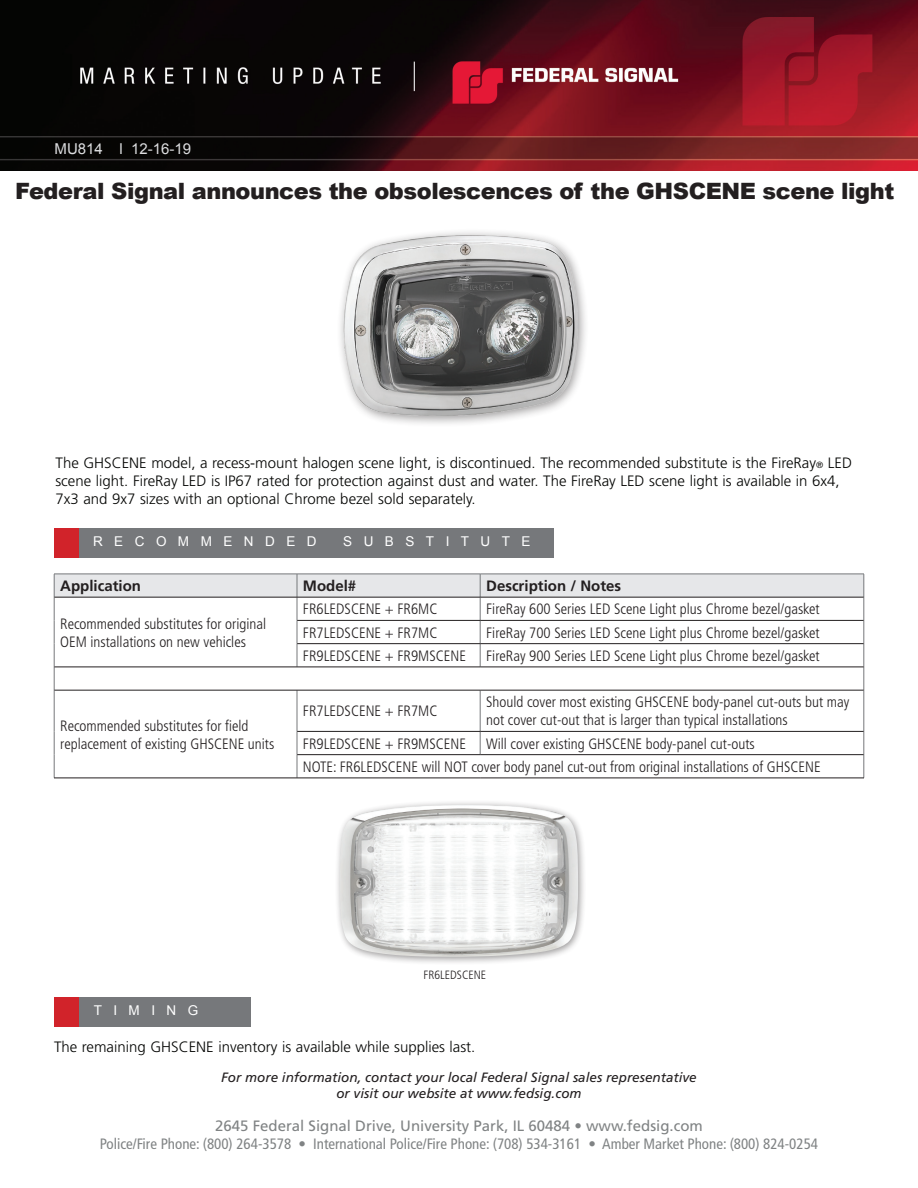
<style>
.page{position:relative;width:918px;height:1188px;background:#fff}
.page>*{position:absolute;margin:0;border:0;box-sizing:border-box;transform-origin:0 0}
.t1{font:900 22.5px "Arial";letter-spacing:-.02em;color:#231f20}
.t2{font:300 condensed 15px/18px "Frutiger LT Std";color:#231f20}
.t3{font:300 15px/18px "Frutiger LT Std";color:#040503}
.t4{font:condensed 15px "Frutiger LT Std";color:#808384}
.t5{font:15px "Frutiger LT Std";color:#808384}
.t6{font:700 15px "Frutiger LT Std";color:#231f20}
.t7{font:15px "Arial";color:#dcdddf}
.t8{font:italic 13.5px/16.2px "Frutiger LT Std";color:#231f20;text-align:center}
.t9{font:13.5px "Arial";letter-spacing:.85em;color:#fff}
.t10{font:300 condensed 12px "Frutiger LT Std";color:#231f20}
.s1{font-size:9px}
</style>
<div class="page">
<img style="left:0;top:0;width:918px;height:171px">
<svg style="left:54px;top:574px;width:811px;height:116px"></svg>
<hr style="left:54px;top:690px;width:1px;height:41px;background:#76787b">
<hr style="left:297px;top:690px;width:1px;height:41px;background:#76787b">
<hr style="left:480px;top:690px;width:1px;height:41px;background:#76787b">
<hr style="left:864px;top:690px;width:1px;height:41px;background:#76787b">
<svg style="left:480px;top:732px;width:1px;height:22px"></svg>
<svg style="left:54px;top:731px;width:1px;height:47px"></svg>
<svg style="left:297px;top:732px;width:1px;height:46px"></svg>
<svg style="left:864px;top:731px;width:1px;height:47px"></svg>
<hr style="left:54px;top:597px;width:243px;height:1px;background:#231f20">
<hr style="left:297px;top:597px;width:183px;height:1px;background:#231f20">
<hr style="left:480px;top:597px;width:384px;height:1px;background:#231f20">
<hr style="left:297px;top:620px;width:183px;height:1px;background:#231f20">
<hr style="left:480px;top:620px;width:384px;height:1px;background:#231f20">
<hr style="left:297px;top:643px;width:183px;height:1px;background:#231f20">
<hr style="left:480px;top:643px;width:384px;height:1px;background:#231f20">
<hr style="left:54px;top:667px;width:243px;height:1px;background:#231f20">
<hr style="left:297px;top:667px;width:183px;height:1px;background:#231f20">
<hr style="left:480px;top:667px;width:384px;height:1px;background:#231f20">
<hr style="left:54px;top:690px;width:243px;height:1px;background:#231f20">
<hr style="left:297px;top:690px;width:183px;height:1px;background:#231f20">
<hr style="left:480px;top:690px;width:384px;height:1px;background:#231f20">
<hr style="left:297px;top:731px;width:183px;height:1px;background:#231f20">
<hr style="left:480px;top:731px;width:384px;height:1px;background:#231f20">
<hr style="left:297px;top:754px;width:183px;height:1px;background:#231f20">
<hr style="left:480px;top:754px;width:384px;height:1px;background:#231f20">
<hr style="left:54px;top:778px;width:243px;height:1px;background:#231f20">
<hr style="left:297px;top:778px;width:183px;height:1px;background:#231f20">
<hr style="left:480px;top:778px;width:384px;height:1px;background:#231f20">
<div style="left:55px;top:997px;width:25px;height:29px;background:#d1232a"></div>
<div style="left:80px;top:997px;width:171px;height:29px;background:#76787b"></div>
<img style="left:340px;top:232px;width:246px;height:192px">
<div style="left:334px;top:800px;width:253px;height:166px;background:#231f20;opacity:.45"></div>
<img style="left:340px;top:805px;width:238px;height:152px">
<div style="left:54px;top:528px;width:26px;height:30px;background:#d1232a"></div>
<div style="left:79px;top:528px;width:475px;height:30px;background:#76787b"></div>
<p class="t7" style="left:55px;top:139px;width:138px">MU814 l 12-16-19</p>
<h1 class="t1" style="left:15px;top:175px;width:881px">Federal Signal announces the obsolescences of the GHSCENE scene light</h1>
<p class="t3" style="left:55px;top:454px;width:798px">The GHSCENE model, a recess-mount halogen scene light, is discontinued. The recommended substitute is the FireRay<span class="s1">®</span> LED scene light. FireRay LED is IP67 rated for protection against dust and water. The FireRay LED scene light is available in 6x4,<br>7x3 and 9x7 sizes with an optional Chrome bezel sold separately.</p>
<p class="t9" style="left:93px;top:532px;width:225px">RECOMMENDED</p>
<p class="t9" style="left:343px;top:532px;width:189px">SUBSTITUTE</p>
<p class="t6" style="left:60px;top:577px;width:82px">Application</p>
<p class="t6" style="left:303px;top:577px;width:55px">Model#</p>
<p class="t6" style="left:486px;top:577px;width:136px">Description / Notes</p>
<p class="t2" style="left:60px;top:615px;width:207px">Recommended substitutes for original<br>OEM installations on new vehicles</p>
<p class="t2" style="left:303px;top:600px;width:136px">FR6LEDSCENE + FR6MC</p>
<p class="t2" style="left:486px;top:600px;width:335px">FireRay 600 Series LED Scene Light plus Chrome bezel/gasket</p>
<p class="t2" style="left:303px;top:624px;width:136px">FR7LEDSCENE + FR7MC</p>
<p class="t2" style="left:486px;top:624px;width:335px">FireRay 700 Series LED Scene Light plus Chrome bezel/gasket</p>
<p class="t2" style="left:303px;top:647px;width:165px">FR9LEDSCENE + FR9MSCENE</p>
<p class="t2" style="left:486px;top:647px;width:335px">FireRay 900 Series LED Scene Light plus Chrome bezel/gasket</p>
<p class="t2" style="left:60px;top:717px;width:216px">Recommended substitutes for field replacement of existing GHSCENE units</p>
<p class="t2" style="left:303px;top:702px;width:136px">FR7LEDSCENE + FR7MC</p>
<p class="t2" style="left:486px;top:693px;width:365px">Should cover most existing GHSCENE body-panel cut-outs but may not cover cut-out that is larger than typical installations</p>
<p class="t2" style="left:303px;top:735px;width:165px">FR9LEDSCENE + FR9MSCENE</p>
<p class="t2" style="left:303px;top:732px;width:519px;line-height:23.2px;text-indent:183px">Will cover existing GHSCENE body-panel cut-outs<br>NOTE: FR6LEDSCENE will NOT cover body panel cut-out from original installations of GHSCENE</p>
<p class="t10" style="left:424px;top:968px;width:64px">FR6LEDSCENE</p>
<p class="t9" style="left:94px;top:1001px;width:106px">TIMING</p>
<p class="t3" style="left:54px;top:1038px;width:423px">The remaining GHSCENE inventory is available while supplies last.</p>
<p class="t8" style="left:221px;top:1069px;width:477px">For more information, contact your local Federal Signal sales representative or visit our website at www.fedsig.com</p>
<p class="t5" style="left:215px;top:1117px;width:489px">2645 Federal Signal Drive, University Park, IL 60484 • www.fedsig.com</p>
<p class="t4" style="left:100px;top:1135px;width:720px">Police/Fire Phone: (800) 264-3578 • International Police/Fire Phone: (708) 534-3161 • Amber Market Phone: (800) 824-0254</p>
</div>
